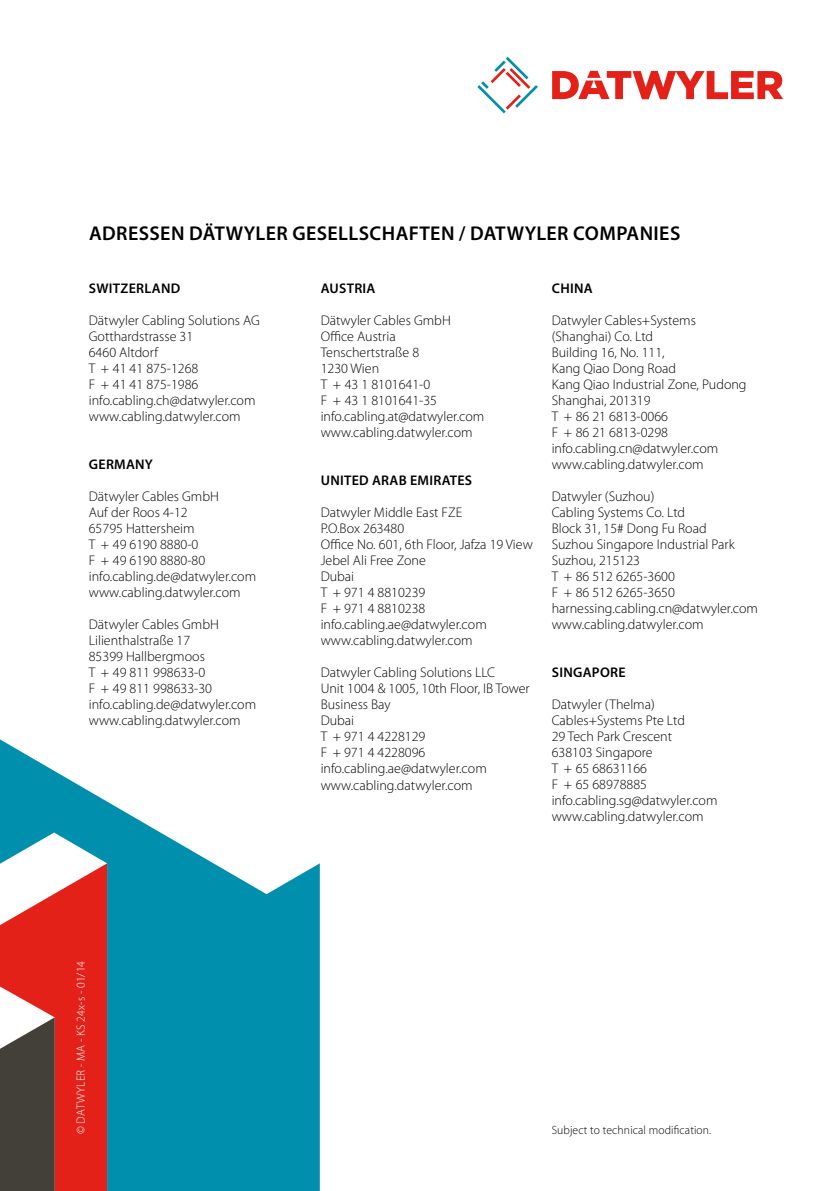
<style>
.page{position:relative;width:840px;height:1191px;background:#fff}
.page>*{position:absolute;margin:0;border:0;box-sizing:border-box;transform-origin:0 0}
.t1{font:600 20px "Myriad Pro";letter-spacing:.02em;color:#000}
.t2{font:300 14px/16px "Myriad Pro";color:#000}
.t3{font:600 14px "Myriad Pro";letter-spacing:.02em;color:#000}
.t4{font:300 12px "Myriad Pro";letter-spacing:.01em;color:#000}
.t5{font:300 12px "Myriad Pro";letter-spacing:.01em;color:#fff}
</style>
<div class="page">
<svg style="left:0;top:739px;width:319px;height:452px;fill:#0090ad"></svg>
<svg style="left:477px;top:57px;width:60px;height:56px"></svg>
<svg style="left:552px;top:71px;width:230px;height:28px"></svg>
<h1 class="t1" style="left:89px;top:221px;width:590px">ADRESSEN DÄTWYLER GESELLSCHAFTEN / DATWYLER COMPANIES</h1>
<p class="t3" style="left:89px;top:279px;width:93px">SWITZERLAND</p>
<p class="t2" style="left:89px;top:312px;width:168px">Dätwyler Cabling Solutions AG<br>Gotthardstrasse 31<br>6460 Altdorf<br>T + 41 41 875-1268<br>F + 41 41 875-1986 info.cabling.ch@datwyler.com www.cabling.datwyler.com</p>
<p class="t3" style="left:89px;top:455px;width:65px">GERMANY</p>
<p class="t2" style="left:89px;top:488px;width:169px">Dätwyler Cables GmbH<br>Auf der Roos 4-12<br>65795 Hattersheim<br>T + 49 6190 8880-0<br>F + 49 6190 8880-80 info.cabling.de@datwyler.com www.cabling.datwyler.com</p>
<p class="t2" style="left:89px;top:616px;width:169px">Dätwyler Cables GmbH<br>Lilienthalstraße 17<br>85399 Hallbergmoos<br>T + 49 811 998633-0<br>F + 49 811 998633-30 info.cabling.de@datwyler.com www.cabling.datwyler.com</p>
<p class="t5" style="left:73px;top:1134px;width:175px;rotate:-90deg">© Datwyler - MA - KS 24x-s - 01/14</p>
<p class="t3" style="left:320px;top:280px;width:56px">AUSTRIA</p>
<p class="t2" style="left:320px;top:312px;width:165px">Dätwyler Cables GmbH<br>Office Austria<br>Tenschertstraße 8<br>1230 Wien<br>T + 43 1 8101641-0<br>F + 43 1 8101641-35 info.cabling.at@datwyler.com www.cabling.datwyler.com</p>
<p class="t3" style="left:320px;top:472px;width:151px">UNITED ARAB EMIRATES</p>
<p class="t2" style="left:320px;top:504px;width:213px">Datwyler Middle East FZE<br>P.O.Box 263480<br>Office N o. 601, 6th Floor, Jafza 19 View<br>Jebel Ali Free Zone<br>Dubai<br>T + 971 4 8810239<br>F + 971 4 8810238 info.cabling.ae@datwyler.com www.cabling.datwyler.com</p>
<p class="t2" style="left:320px;top:664px;width:210px">Datwyler Cabling Solutions LLC<br>U nit 1004 &amp; 1005, 10th Floor, I B Tower<br>Business Bay<br>Dubai<br>T + 971 4 4228129<br>F + 971 4 4228096 info.cabling.ae@datwyler.com www.cabling.datwyler.com</p>
<p class="t3" style="left:551px;top:279px;width:42px">CHINA</p>
<p class="t2" style="left:551px;top:312px;width:196px">Datwyler Cables+Systems (Shanghai) Co. Ltd<br>Building 16, No. 111,<br>Kang Qiao Dong Road<br>Kang Qiao I ndustrial Zone, Pudong<br>Shanghai, 201319<br>T + 86 21 6813-0066<br>F + 86 21 6813-0298 info.cabling.cn@datwyler.com www.cabling.datwyler.com</p>
<p class="t2" style="left:551px;top:488px;width:208px">Datwyler (Suzhou)<br>Cabling Systems Co. Ltd<br>Block 31, 15# Dong Fu Road<br>Suzhou Singapore I ndustrial Park<br>Suzhou, 215123<br>T + 86 512 6265-3600<br>F + 86 512 6265-3650 harnessing.cabling.cn@datwyler.com www.cabling.datwyler.com</p>
<p class="t3" style="left:551px;top:664px;width:75px">SINGAPORE</p>
<p class="t2" style="left:551px;top:696px;width:167px">Datwyler (Thelma)<br>Cables+Systems Pte Ltd<br>29 Tech Park Crescent<br>638103 Singapore<br>T + 65 68631166<br>F + 65 68978885 info.cabling.sg@datwyler.com www.cabling.datwyler.com</p>
<p class="t4" style="left:551px;top:1122px;width:161px">Subject to technical modification.</p>
</div>
